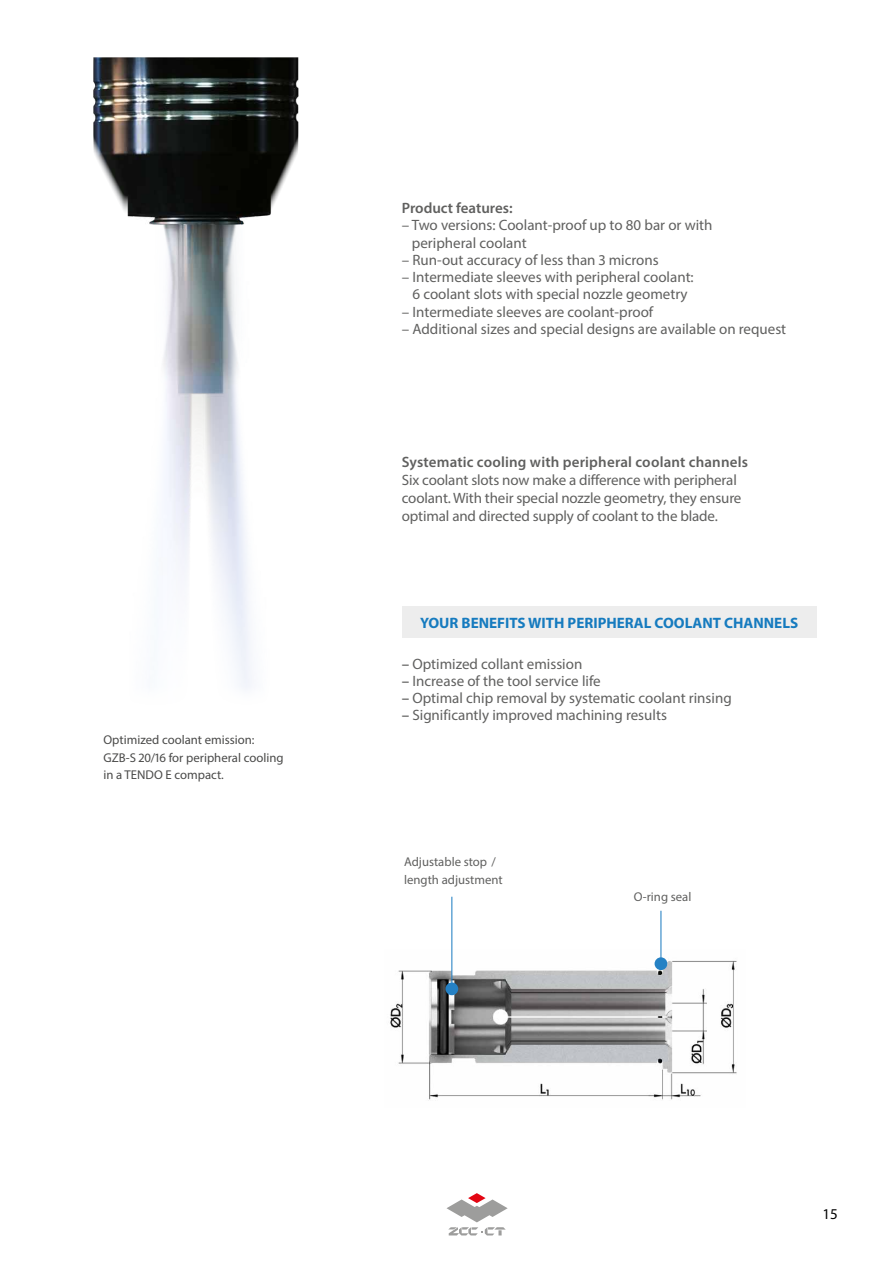
<style>
.page{position:relative;width:893px;height:1263px;background:#fff}
.page>*{position:absolute;margin:0;border:0;box-sizing:border-box;transform-origin:0 0}
.t1{font:700 15.15px "Myriad Pro";color:#167bbf}
.t2{font:15px/18px "Myriad Pro";color:#60605f}
.t3{font:600 15px "Myriad Pro";letter-spacing:.01em;color:#60605f}
.t4{font:15px "Myriad Pro";color:#000}
.t5{font:12.75px/17.2px "Myriad Pro";color:#4a4a49}
.t6{font:12.75px/17.2px "Myriad Pro";color:#60605f}
.s1{font-weight:600}
</style>
<div class="page">
<svg style="left:446px;top:1193px;width:62px;height:42px"></svg>
<img style="left:390px;top:949px;width:347px;height:152px">
<img style="left:93px;top:57px;width:206px;height:632px">
<hr style="left:451px;top:897px;width:1px;height:92px;background:#2581c4">
<div style="left:445px;top:982px;width:13px;height:13px;background:#2581c4;border-radius:50%"></div>
<hr style="left:660px;top:911px;width:1px;height:53px;background:#2581c4">
<div style="left:655px;top:957px;width:12px;height:13px;background:#2581c4;border-radius:50%"></div>
<div style="left:402px;top:607px;width:414px;height:31px;background:#ededed"></div>
<p class="t5" style="left:104px;top:731px;width:181px">Optimized coolant emission:<br>GZB-S 20/16 for peripheral cooling in a TENDO E compact.</p>
<p class="t3" style="left:402px;top:198px;width:112px">Product features:</p>
<p class="t2" style="left:412px;top:216px;width:302px;line-height:17.2px;text-indent:-10px">– Two versions: Coolant-proof up to 80 bar or with peripheral coolant</p>
<p class="t2" style="left:402px;top:251px;width:258px">– Run-out accuracy of less than 3 microns</p>
<p class="t2" style="left:402px;top:268px;width:293px;line-height:17.2px;text-align:center">– Intermediate sleeves with peripheral coolant:<br>6 coolant slots with special nozzle geometry</p>
<p class="t2" style="left:402px;top:302px;width:253px">– Intermediate sleeves are coolant-proof</p>
<p class="t2" style="left:402px;top:320px;width:386px">– Additional sizes and special designs are available on request</p>
<p class="t3" style="left:402px;top:452px;width:348px">Systematic cooling with peripheral coolant channels</p>
<p class="t2" style="left:402px;top:470px;width:341px">Six coolant slots now make a difference with peripheral coolant. With their special nozzle geometry, they ensure optimal and directed supply of coolant to the blade.</p>
<p class="t1" style="left:420px;top:613px;width:380px">YOUR BENEFITS WITH PERIPHERAL COOLANT CHANNELS</p>
<p class="t2" style="left:402px;top:654px;width:182px"><span class="s1">–</span> Optimized collant emission</p>
<p class="t2" style="left:402px;top:672px;width:200px"><span class="s1">–</span> Increase of the tool service life</p>
<p class="t2" style="left:402px;top:689px;width:331px"><span class="s1">–</span> Optimal chip removal by systematic coolant rinsing</p>
<p class="t2" style="left:402px;top:706px;width:267px"><span class="s1">–</span> Significantly improved machining results</p>
<p class="t6" style="left:404px;top:853px;width:100px">Adjustable stop / length adjustment</p>
<p class="t6" style="left:634px;top:888px;width:59px">O-ring seal</p>
<p class="t4" style="left:822px;top:1205px;width:17px">15</p>
</div>
